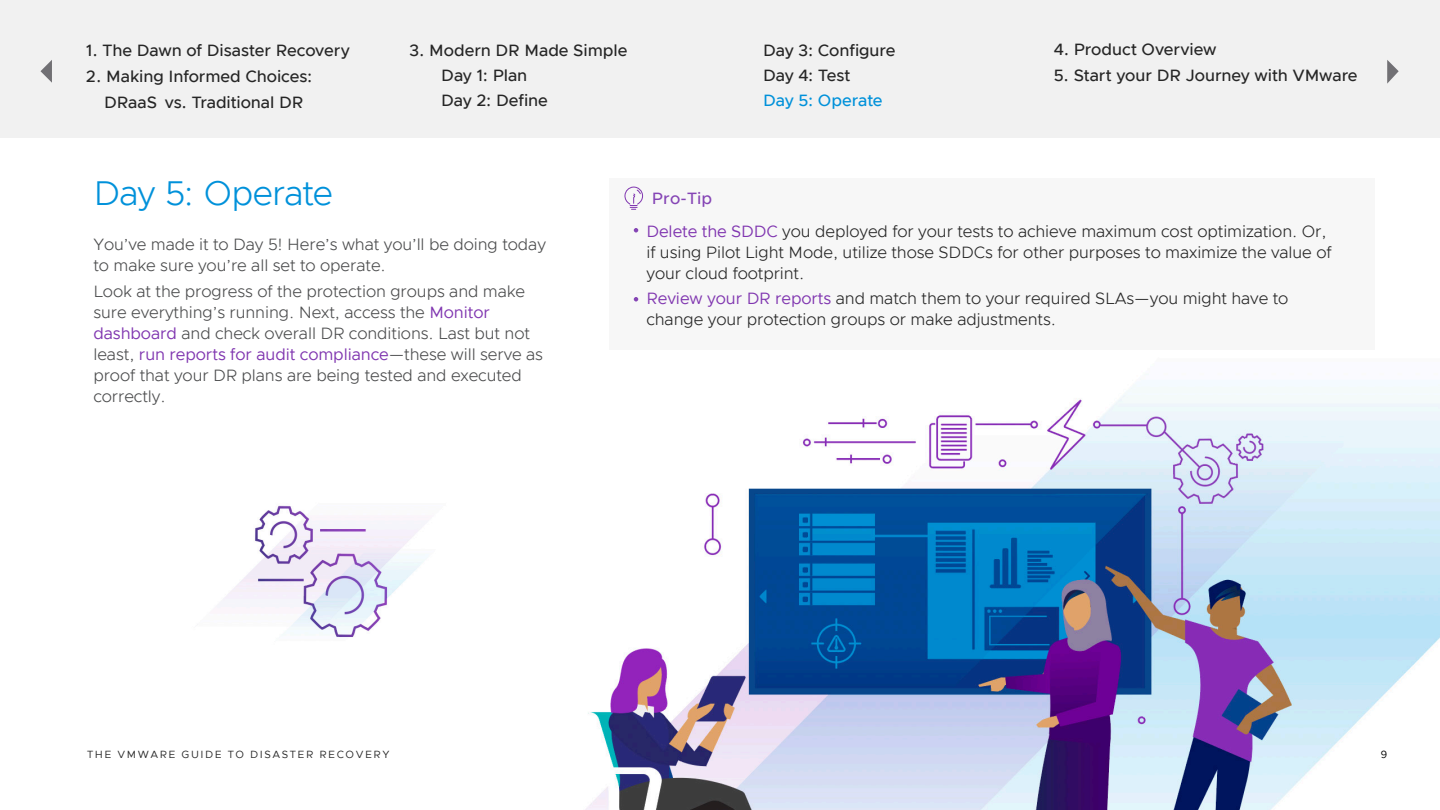
<style>
.page{position:relative;width:1440px;height:810px;background:#fff}
.page>*{position:absolute;margin:0;border:0;box-sizing:border-box;transform-origin:0 0}
._2a__SUBHEAD_1{font:300 34.5px "Metropolis";letter-spacing:-.025em;color:#0091da}
._3a__BODY_TEXT{font:300 16.5px/21px "Metropolis";letter-spacing:-.005em;color:#4b4c4d}
._3a__BODY_TEXT-2{font:300 16.5px/21px "Metropolis";letter-spacing:-.005em;color:#262626}
.t1{font:500 16.5px/25.1px "Metropolis";letter-spacing:-.005em;color:#262626}
.t2{font:500 16.5px "Metropolis";letter-spacing:-.01em;color:#0091da}
.t3{font:500 16.5px "Metropolis";color:#8545b5}
.t4{font:10.5px "Metropolis";letter-spacing:.15em;color:#262626}
.t5{font:10.5px "Metropolis";color:#000}
.s1{font-weight:400;color:#8036b0}
</style>
<div class="page">
<div style="left:0;top:0;width:1440px;height:138px;background:#f1f1f1"></div>
<svg style="left:1387px;top:60px;width:12px;height:24px"></svg>
<svg style="left:40px;top:60px;width:12px;height:23px"></svg>
<img style="left:585px;top:374px;width:855px;height:436px">
<div style="left:609px;top:178px;width:766px;height:171px;background:#f7f7f7"></div>
<svg style="left:625px;top:186px;width:18px;height:24px"></svg>
<svg style="left:634px;top:228px;width:4px;height:4px"></svg>
<svg style="left:634px;top:297px;width:4px;height:5px"></svg>
<img style="left:219px;top:505px;width:210px;height:132px">
<p class="t1" style="left:86px;top:38px;width:265px">1. The Dawn of Disaster Recovery</p>
<p class="t1" style="left:441px;top:38px;width:188px;text-indent:-32px">3. Modern DR Made Simple<br>Day 1: Plan<br>Day 2: Define</p>
<p class="t1" style="left:763px;top:38px;width:134px">Day 3: Configure</p>
<p class="t1" style="left:86px;top:64px;width:227px;line-height:25.5px;text-align:center">2. Making Informed Choices:<br>DRaaS vs. Traditional DR</p>
<p class="t1" style="left:763px;top:63px;width:89px">Day 4: Test</p>
<p class="t2" style="left:763px;top:90px;width:121px">Day 5: Operate</p>
<p class="t1" style="left:1054px;top:37px;width:164px">4. Product Overview</p>
<p class="t1" style="left:1054px;top:62px;width:305px">5. Start your DR Journey with VMware</p>
<p class="_2a__SUBHEAD_1" style="left:93px;top:172px;width:241px">Day 5: Operate</p>
<p class="_3a__BODY_TEXT" style="left:93px;top:234px;width:454px">You’ve made it to Day 5! Here’s what you’ll be doing today to make sure you’re all set to operate.</p>
<p class="_3a__BODY_TEXT" style="left:93px;top:281px;width:451px">Look at the progress of the protection groups and make sure everything’s running. Next, access the <span class="s1">Monitor dashboard</span> and check overall DR conditions. Last but not least, <span class="s1">run reports for audit compliance</span>—these will serve as proof that your DR plans are being tested and executed correctly.</p>
<p class="t3" style="left:652px;top:188px;width:62px">Pro-Tip</p>
<p class="_3a__BODY_TEXT-2" style="left:647px;top:220px;width:687px"><span class="s1">Delete the SDDC</span> you deployed for your tests to achieve maximum cost optimization. Or, if using Pilot Light Mode, utilize those SDDCs for other purposes to maximize the value of your cloud footprint.</p>
<p class="_3a__BODY_TEXT-2" style="left:647px;top:288px;width:643px"><span class="s1">Review your DR reports</span> and match them to your required SLAs—you might have to change your protection groups or make adjustments.</p>
<p class="t4" style="left:87px;top:748px;width:304px">THE VMWARE GUIDE TO DISASTER RECOVERY</p>
<p class="t5" style="left:1381px;top:748px;width:8px">9</p>
</div>
